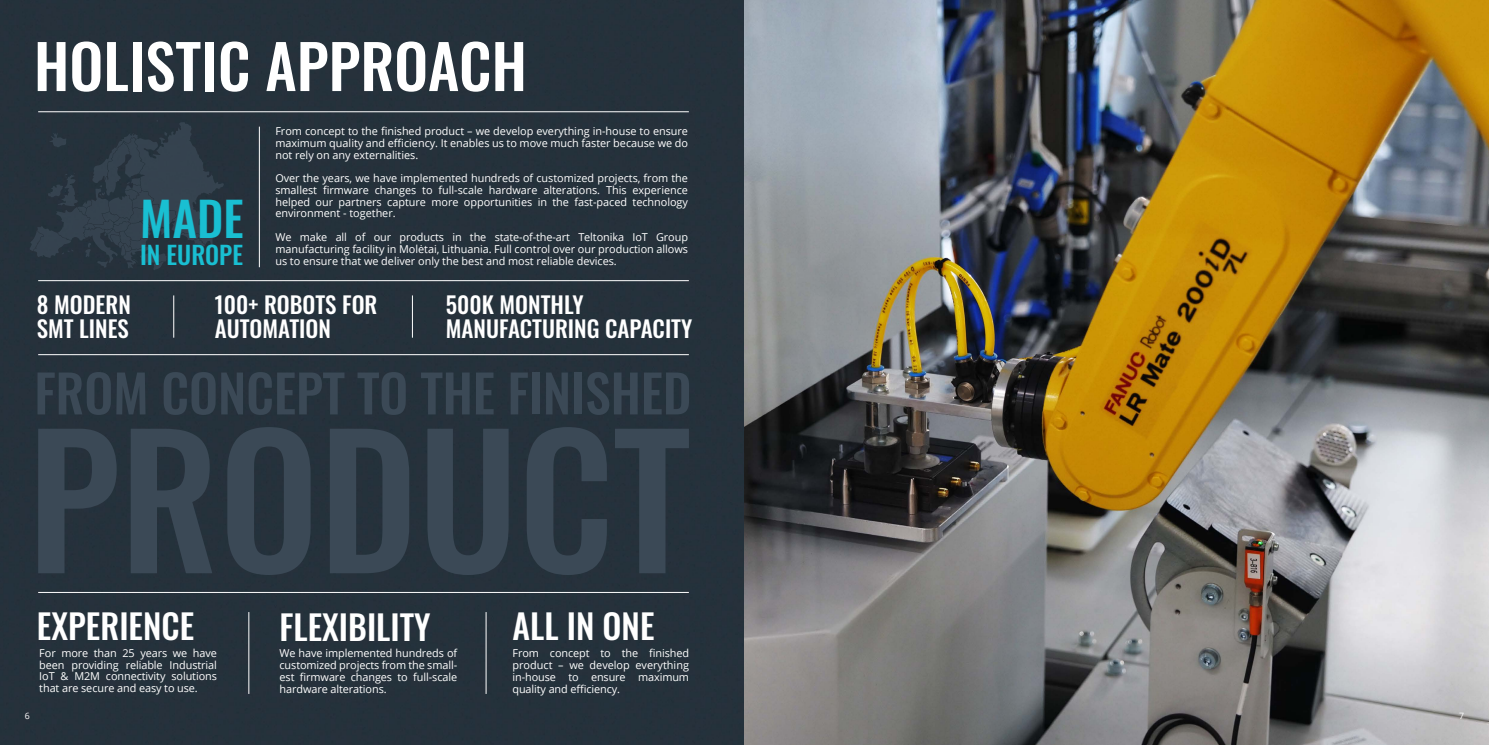
<style>
.page{position:relative;width:1489px;height:745px;background:#fff}
.page>*{position:absolute;margin:0;border:0;box-sizing:border-box;transform-origin:0 0}
.t1{font:500 60.38px "Oswald";color:#fff}
.t2{font:500 47.25px "Oswald";color:#19bfd2}
.t3{font:500 34px "Oswald";color:#fff}
.t4{font:500 24.88px "Oswald";color:#19bfd2}
.t5{font:500 23px/24.1px "Oswald";color:#fff}
.t6{font:10.88px/11.8px "Open Sans";letter-spacing:-.005em;color:#fff;text-align:justify}
.t7{font:8.75px "Open Sans";color:#fff}
</style>
<div class="page">
<img style="left:0;top:0;width:1488px;height:744px">
<svg style="left:30px;top:120px;width:194px;height:150px;background:#2b3843"></svg>
<svg style="left:37px;top:372px;width:108px;height:42px;background:#313e4a"></svg>
<svg style="left:164px;top:372px;width:180px;height:42px;background:#303d48"></svg>
<svg style="left:357px;top:372px;width:49px;height:42px;background:#303d48"></svg>
<svg style="left:421px;top:372px;width:48px;height:42px;background:#303d48"></svg>
<svg style="left:476px;top:372px;width:17px;height:42px"></svg>
<svg style="left:510px;top:372px;width:18px;height:42px"></svg>
<div style="left:532px;top:372px;width:7px;height:42px;background:#3b4956"></div>
<svg style="left:546px;top:372px;width:22px;height:42px"></svg>
<div style="left:574px;top:372px;width:8px;height:42px;background:#3b4956"></div>
<svg style="left:587px;top:372px;width:50px;height:42px;background:#313e4a"></svg>
<svg style="left:644px;top:372px;width:45px;height:42px;background:#323f4b"></svg>
<svg style="left:38px;top:428px;width:79px;height:145px;background:#313e4a"></svg>
<svg style="left:131px;top:428px;width:81px;height:145px;background:#33414d"></svg>
<svg style="left:227px;top:427px;width:83px;height:147px;background:#33404c"></svg>
<svg style="left:330px;top:428px;width:79px;height:145px;background:#34414e"></svg>
<svg style="left:427px;top:428px;width:81px;height:146px;background:#32404c"></svg>
<svg style="left:526px;top:427px;width:81px;height:147px;background:#313e4a"></svg>
<svg style="left:615px;top:428px;width:74px;height:145px;background:#2e3b46"></svg>
<hr style="left:38px;top:111px;width:650px;height:1px;background:#fff">
<hr style="left:38px;top:592px;width:650px;height:1px;background:#fff">
<hr style="left:249px;top:611px;width:1px;height:82px;background:#fff">
<hr style="left:486px;top:611px;width:1px;height:82px;background:#fff">
<hr style="left:38px;top:280px;width:650px;height:1px;background:#fff">
<hr style="left:38px;top:354px;width:650px;height:1px;background:#fff">
<hr style="left:173px;top:295px;width:1px;height:42px;background:#fff">
<hr style="left:259px;top:126px;width:1px;height:141px;background:#fff">
<hr style="left:412px;top:295px;width:1px;height:42px;background:#fff">
<h1 class="t1" style="left:34px;top:35px;width:494px">HOLISTIC APPROACH</h1>
<h2 class="t2" style="left:140px;top:194px;width:105px">MADE</h2>
<h3 class="t4" style="left:140px;top:241px;width:105px">IN EUROPE</h3>
<p class="t6" style="left:275px;top:125px;width:414px">From concept to the finished product – we develop everything in-house to ensure maximum quality and efficiency. It enables us to move much faster because we do not rely on any externalities.</p>
<p class="t6" style="left:275px;top:172px;width:414px">Over the years, we have implemented hundreds of customized projects, from the smallest firmware changes to full-scale hardware alterations. This experience helped our partners capture more opportunities in the fast-paced technology environment - together.</p>
<p class="t6" style="left:275px;top:231px;width:414px">We make all of our products in the state-of-the-art Teltonika IoT Group manufacturing facility in Molėtai, Lithuania. Full control over our production allows us to ensure that we deliver only the best and most reliable devices.</p>
<h3 class="t5" style="left:37px;top:294px;width:95px">8 MODERN<br>SMT LINES</h3>
<h3 class="t5" style="left:215px;top:294px;width:164px">100+ ROBOTS FOR<br>AUTOMATION</h3>
<h3 class="t5" style="left:446px;top:294px;width:248px">500K MONTHLY<br>MANUFACTURING CAPACITY</h3>
<h3 class="t3" style="left:37px;top:608px;width:159px">EXPERIENCE</h3>
<h3 class="t3" style="left:512px;top:608px;width:143px">ALL IN ONE</h3>
<p class="t6" style="left:39px;top:646px;width:179px">For more than 25 years we have been providing reliable Industrial IoT &amp; M2M connectivity solutions that are secure and easy to use.</p>
<h3 class="t3" style="left:279px;top:608px;width:153px">FLEXIBILITY</h3>
<p class="t6" style="left:279px;top:646px;width:179px">We have implemented hundreds of customized projects from the small&shy;est firmware changes to full-scale hardware alterations.</p>
<p class="t6" style="left:512px;top:646px;width:178px;line-height:12.1px">From concept to the finished product – we develop everything in-house to ensure maximum quality and efficiency.</p>
<p class="t7" style="left:25px;top:709px;width:7px">6</p>
<p class="t7" style="left:1458px;top:709px;width:8px">77</p>
</div>
